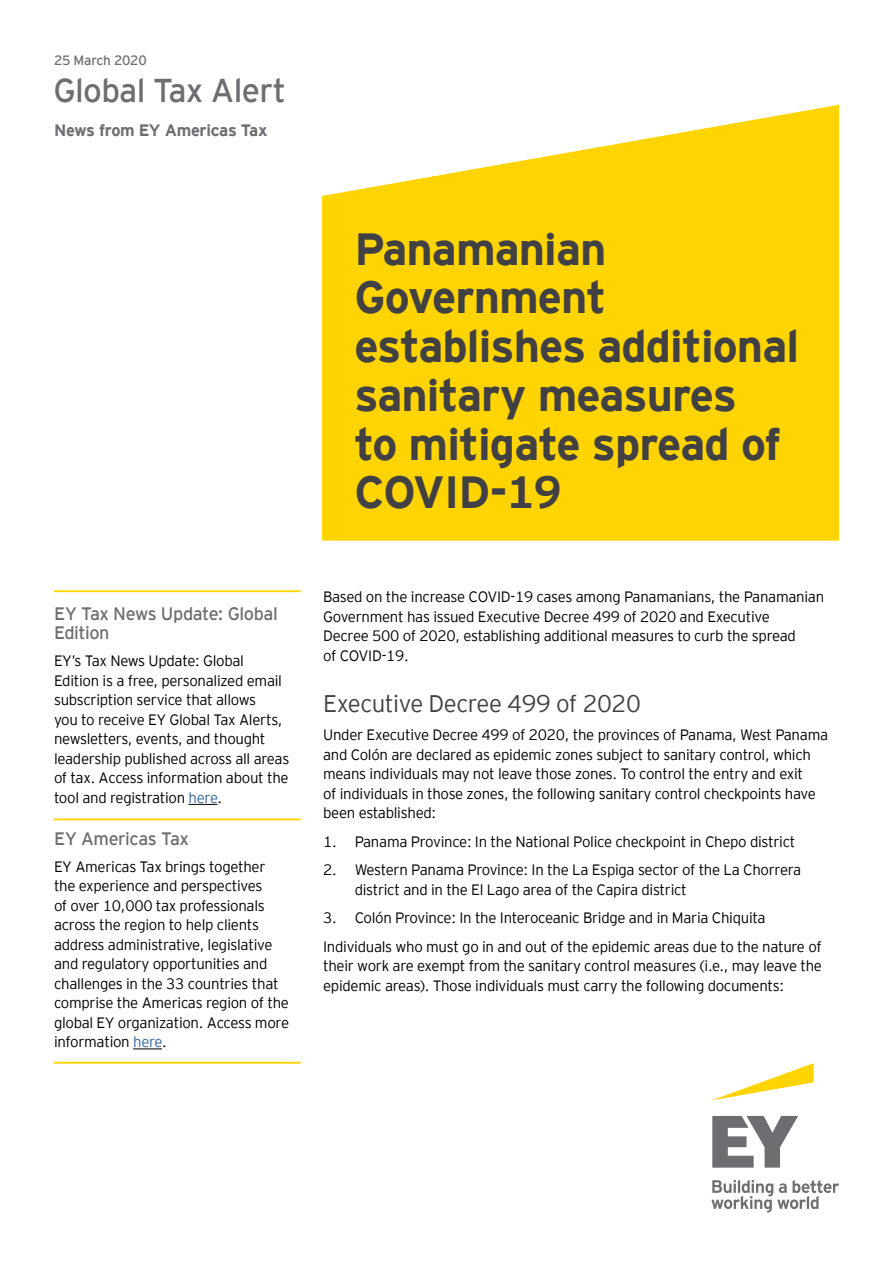
<style>
.page{position:relative;width:893px;height:1263px;background:#fff}
.page>*{position:absolute;margin:0;border:0;box-sizing:border-box;transform-origin:0 0}
.t1{font:700 45px/48.8px "EY Interstate";letter-spacing:-.02em;color:#414042}
.t2{font:33px "EY Interstate";letter-spacing:-.02em;color:#6d6e71}
.t3{font:300 24px "EY Interstate";letter-spacing:-.02em;color:#414042}
.t4{font:18px/19.5px "EY Interstate";letter-spacing:-.025em;color:#6d6e71}
.t5{font:700 16.5px "EY Interstate";letter-spacing:-.02em;color:#6d6e71}
.t6{font:300 15px/19.5px "EY Interstate";letter-spacing:-.02em;color:#000}
.t7{font:13.5px "EY Interstate";letter-spacing:-.02em;color:#6d6e71}
.s1{color:#369}
</style>
<div class="page">
<svg style="left:322px;top:105px;width:517px;height:436px;background:#ffd81a"></svg>
<svg style="left:189px;top:804px;width:28px;height:1px"></svg>
<svg style="left:133px;top:1049px;width:29px;height:1px"></svg>
<hr style="left:54px;top:590px;width:247px;height:2px;background:#ffd400">
<hr style="left:54px;top:1062px;width:247px;height:2px;background:#ffd400">
<hr style="left:54px;top:818px;width:247px;height:2px;background:#ffd400">
<svg style="left:713px;top:1063px;width:101px;height:37px"></svg>
<svg style="left:711px;top:1116px;width:128px;height:96px"></svg>
<p class="t7" style="left:54px;top:50px;width:94px">25 March 2020</p>
<h2 class="t2" style="left:53px;top:67px;width:234px">Global Tax Alert</h2>
<p class="t5" style="left:54px;top:118px;width:215px">News from EY Americas Tax</p>
<p class="t4" style="left:54px;top:602px;width:225px">EY Tax News Update: Global<br>Edition</p>
<p class="t6" style="left:54px;top:650px;width:237px">EY’s Tax News Update: Global Edition is a free, personalized email subscription service that allows<br>you to receive EY Global Tax Alerts, newsletters, events, and thought leadership published across all areas of tax. Access information about the tool and registration <span class="s1">here</span>.</p>
<p class="t4" style="left:54px;top:827px;width:136px">EY Americas Tax</p>
<p class="t6" style="left:54px;top:855px;width:237px">EY Americas Tax brings together the experience and perspectives<br>of over 10,000 tax professionals across the region to help clients address administrative, legislative and regulatory opportunities and challenges in the 33 countries that comprise the Americas region of the global EY organization. Access more information <span class="s1">here</span>.</p>
<h1 class="t1" style="left:354px;top:222px;width:446px">Panamanian<br>Government establishes additional sanitary measures<br>to mitigate spread of<br>COVID-19</h1>
<p class="t6" style="left:323px;top:586px;width:503px">Based on the increase COVID-19 cases among Panamanians, the Panamanian Government has issued Executive Decree 499 of 2020 and Executive<br>Decree 500 of 2020, establishing additional measures to curb the spread<br>of COVID-19.</p>
<h3 class="t3" style="left:323px;top:686px;width:319px">Executive Decree 499 of 2020</h3>
<p class="t6" style="left:323px;top:724px;width:506px">Under Executive Decree 499 of 2020, the provinces of Panama, West Panama and Colón are declared as epidemic zones subject to sanitary control, which means individuals may not leave those zones. To control the entry and exit<br>of individuals in those zones, the following sanitary control checkpoints have been established:</p>
<p class="t6" style="left:323px;top:831px;width:474px">1. Panama Province: In the National Police checkpoint in Chepo district</p>
<p class="t6" style="left:355px;top:859px;width:448px;text-indent:-32px">2. Western Panama Province: In the La Espiga sector of the La Chorrera district and in the El Lago area of the Capira district</p>
<p class="t6" style="left:323px;top:903px;width:500px;line-height:28.5px">3. Colón Province: In the Interoceanic Bridge and in Maria Chiquita<br>Individuals who must go in and out of the epidemic areas due to the nature of</p>
<p class="t6" style="left:323px;top:955px;width:500px">their work are exempt from the sanitary control measures (i.e., may leave the epidemic areas). Those individuals must carry the following documents:</p>
</div>
